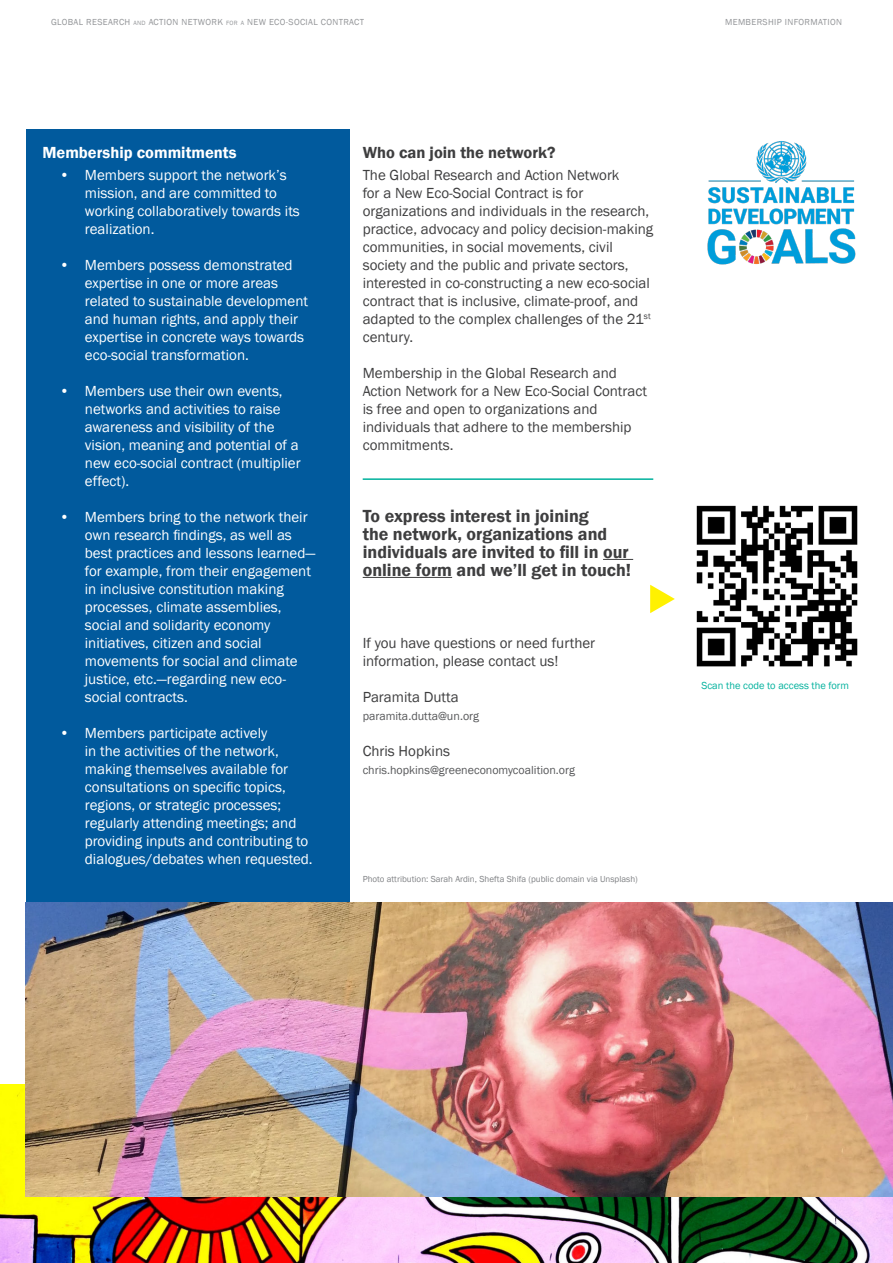
<style>
.page{position:relative;width:893px;height:1263px;background:#fff}
.page>*{position:absolute;margin:0;border:0;box-sizing:border-box;transform-origin:0 0}
.t1{font:600 18px/18px "Franklin Gothic";color:#3e3e3f}
.t2{font:600 16.5px "Franklin Gothic";color:#fff}
.t3{font:600 16.5px "Franklin Gothic";color:#3e3e3f}
.t4{font:15px/18px "Franklin Gothic";color:#fff}
.t5{font:15px/18px "Franklin Gothic";color:#3e3e3f}
.t6{font:12px "Franklin Gothic";color:#57585a}
.t7{font:10.5px "Franklin Gothic";color:#00b19d}
.t8{font:9px "Franklin Gothic";letter-spacing:.04em;color:#939598}
.t9{font:9px "Franklin Gothic";color:#808285}
.s1{font-size:6.3px}
</style>
<div class="page">
<img style="left:0;top:1084px;width:893px;height:179px">
<img style="left:707px;top:141px;width:149px;height:124px">
<div style="left:26px;top:130px;width:324px;height:773px;background:#015a9d"></div>
<hr style="left:603px;top:559px;width:30px;height:1px;background:#3e3e3f">
<hr style="left:363px;top:577px;width:89px;height:1px;background:#3e3e3f">
<img style="left:696px;top:505px;width:162px;height:162px">
<svg style="left:650px;top:585px;width:25px;height:28px"></svg>
<img style="left:26px;top:903px;width:867px;height:293px">
<hr style="left:363px;top:478px;width:290px;height:2px;background:#00b19d">
<p class="t8" style="left:51px;top:17px;width:315px">GLOBAL RESEARCH <span class="s1">AND</span> ACTION NETWORK <span class="s1">FOR A</span> NEW ECO-SOCIAL CONTRACT</p>
<p class="t8" style="left:725px;top:17px;width:118px">MEMBERSHIP INFORMATION</p>
<p class="t2" style="left:42px;top:142px;width:196px">Membership commitments</p>
<p class="t4" style="left:85px;top:166px;width:217px;text-indent:-26px">• Members support the network’s mission, and are committed to working collaboratively towards its realization.</p>
<p class="t4" style="left:85px;top:256px;width:225px;text-indent:-26px">• Members possess demonstrated expertise in one or more areas related to sustainable development and human rights, and apply their expertise in concrete ways towards eco-social transformation.</p>
<p class="t4" style="left:85px;top:382px;width:217px;text-indent:-26px">• Members use their own events, networks and activities to raise awareness and visibility of the vision, meaning and potential of a new eco-social contract (multiplier effect).</p>
<p class="t4" style="left:85px;top:508px;width:232px;text-indent:-26px">• Members bring to the network their own research findings, as well as best practices and lessons learned— for example, from their engagement in inclusive constitution making processes, climate assemblies, social and solidarity economy initiatives, citizen and social movements for social and climate justice, etc.—regarding new eco&shy;social contracts.</p>
<p class="t4" style="left:85px;top:724px;width:229px;text-indent:-26px">• Members participate actively<br>in the activities of the network, making themselves available for consultations on specific topics, regions, or strategic processes; regularly attending meetings; and providing inputs and contributing to dialogues/debates when requested.</p>
<p class="t3" style="left:363px;top:142px;width:194px">Who can join the network?</p>
<p class="t5" style="left:363px;top:166px;width:292px">The Global Research and Action Network<br>for a New Eco-Social Contract is for organizations and individuals in the research, practice, advocacy and policy decision-making communities, in social movements, civil society and the public and private sectors, interested in co-constructing a new eco-social contract that is inclusive, climate-proof, and adapted to the complex challenges of the 21<sup>st </sup>century.</p>
<p class="t5" style="left:363px;top:364px;width:286px">Membership in the Global Research and Action Network for a New Eco-Social Contract is free and open to organizations and individuals that adhere to the membership commitments.</p>
<p class="t1" style="left:363px;top:507px;width:270px">To express interest in joining<br>the network, organizations and individuals are invited to fill in our online form and we’ll get in touch!</p>
<p class="t5" style="left:363px;top:634px;width:234px">If you have questions or need further information, please contact us!</p>
<p class="t5" style="left:363px;top:688px;width:98px">Paramita Dutta</p>
<p class="t6" style="left:363px;top:709px;width:118px">paramita.dutta@un.org</p>
<p class="t5" style="left:363px;top:742px;width:89px">Chris Hopkins</p>
<p class="t6" style="left:363px;top:763px;width:214px">chris.hopkins@greeneconomycoalition.org</p>
<p class="t9" style="left:363px;top:873px;width:277px">Photo attribution: Sarah Ardin, Shefta Shifa (public domain via Unsplash)</p>
<p class="t7" style="left:701px;top:679px;width:149px">Scan the code to access the form</p>
</div>
